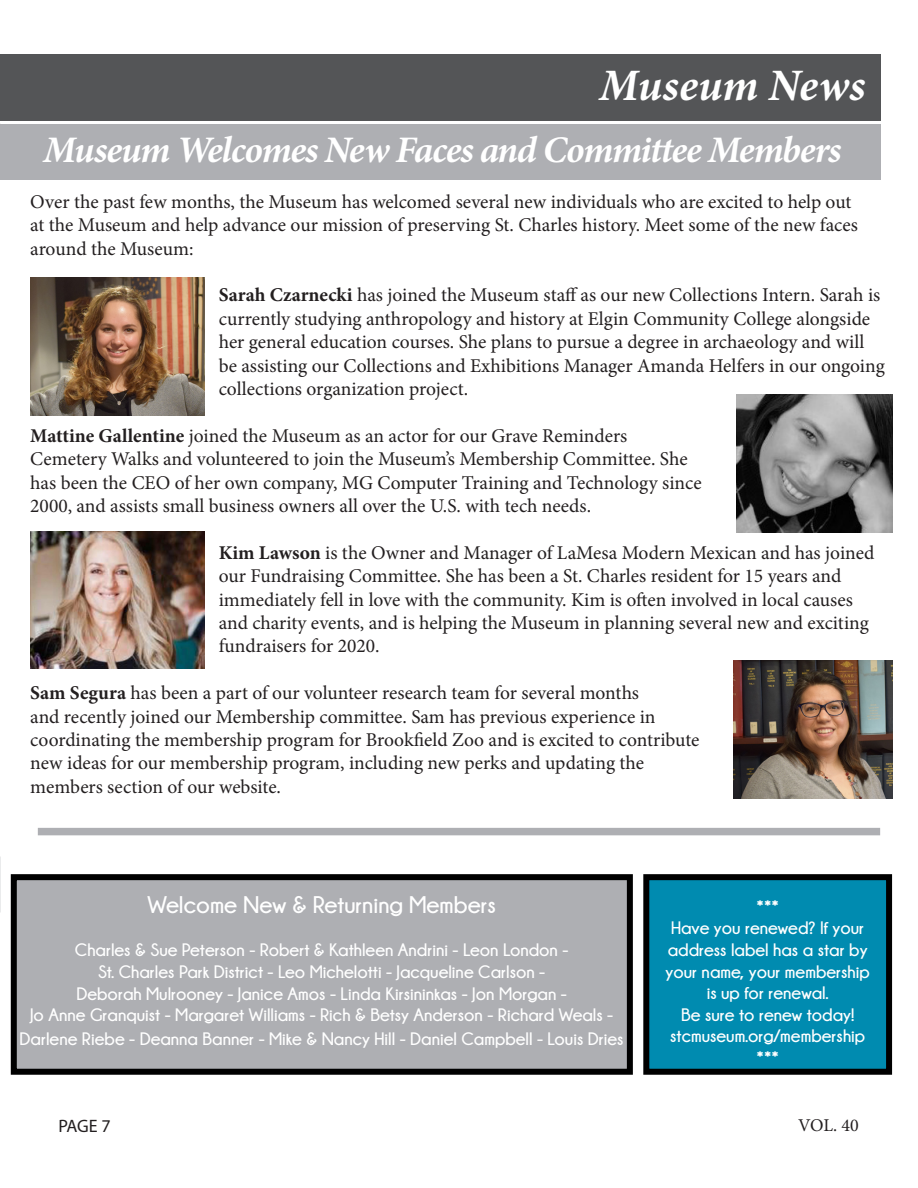
<style>
.page{position:relative;width:918px;height:1188px;background:#fff}
.page>*{position:absolute;margin:0;border:0;box-sizing:border-box;transform-origin:0 0}
.t1{font:italic 700 45px "Minion Pro";letter-spacing:.005em;color:#fff}
.t2{font:italic 700 37.5px "Minion Pro";letter-spacing:-.035em;color:#fff}
.t3{font:700 24px "Champagne&Limousines";color:#fff}
.t4{font:19.5px/23.4px "Minion Pro";letter-spacing:-.005em;color:#231f20}
.t5{font:700 18px/21.6px "Champagne&Limousines";color:#fff;text-align:center}
.t6{font:18px "Minion Pro";color:#231f20}
.t7{font:18px "Myriad Pro";color:#231f20}
.s1{font-weight:700}
</style>
<div class="page">
<div style="left:0;top:54px;width:880px;height:67px;background:#545557"></div>
<div style="left:0;top:124px;width:880px;height:55px;background:#aeafb3"></div>
<img style="left:30px;top:278px;width:175px;height:137px">
<img style="left:736px;top:395px;width:156px;height:137px">
<img style="left:30px;top:531px;width:175px;height:137px">
<img style="left:734px;top:661px;width:158px;height:137px">
<div style="left:11px;top:874px;width:622px;height:201px;background:#aeafb3;border:6px solid #000"></div>
<div style="left:38px;top:828px;width:842px;height:7px;background:#aeafb3"></div>
<div style="left:643px;top:874px;width:249px;height:201px;background:#008bb0;border:6px solid #000"></div>
<p class="t1" style="left:599px;top:53px;width:268px">Museum News</p>
<p class="t2" style="left:43px;top:123px;width:800px">Museum Welcomes New Faces and Committee Members</p>
<p class="t4" style="left:30px;top:190px;width:829px">Over the past few months, the Museum has welcomed several new individuals who are excited to help out at the Museum and help advance our mission of preserving St. Charles history. Meet some of the new faces around the Museum:</p>
<p class="t4" style="left:219px;top:284px;width:668px"><span class="s1">Sarah Czarnecki</span> has joined the Museum staff as our new Collections Intern. Sarah is currently studying anthropology and history at Elgin Community College alongside her general education courses. She plans to pursue a degree in archaeology and will be assisting our Collections and Exhibitions Manager Amanda Helfers in our ongoing collections organization project.</p>
<p class="t4" style="left:30px;top:424px;width:673px"><span class="s1">Mattine Gallentine</span> joined the Museum as an actor for our Grave Reminders Cemetery Walks and volunteered to join the Museum’s Membership Committee. She has been the CEO of her own company, MG Computer Training and Technology since 2000, and assists small business owners all over the U.S. with tech needs.</p>
<p class="t4" style="left:219px;top:541px;width:657px"><span class="s1">Kim Lawson</span> is the Owner and Manager of LaMesa Modern Mexican and has joined our Fundraising Committee. She has been a St. Charles resident for 15 years and immediately fell in love with the community. Kim is often involved in local causes and charity events, and is helping the Museum in planning several new and exciting fundraisers for 2020.</p>
<p class="t4" style="left:30px;top:681px;width:671px"><span class="s1">Sam Segura</span> has been a part of our volunteer research team for several months<br>and recently joined our Membership committee. Sam has previous experience in coordinating the membership program for Brookfield Zoo and is excited to contribute new ideas for our membership program, including new perks and updating the members section of our website.</p>
<p class="t3" style="left:147px;top:892px;width:350px">Welcome New &amp; Returning Members</p>
<p class="t5" style="left:75px;top:939px;width:495px">Charles &amp; Sue Peterson - Robert &amp; Kathleen Andrini - Leon London -</p>
<p class="t5" style="left:98px;top:961px;width:449px">St. Charles Park District - Leo Michelotti - Jacqueline Carlson -</p>
<p class="t5" style="left:76px;top:982px;width:492px">Deborah Mulrooney - Janice Amos - Linda Kirsininkas - Jon Morgan -</p>
<p class="t5" style="left:20px;top:1003px;width:605px;line-height:23.4px">Jo Anne Granquist - Margaret Williams - Rich &amp; Betsy Anderson - Richard Weals -<br>Darlene Riebe - Deanna Banner - Mike &amp; Nancy Hill - Daniel Campbell - Louis Dries</p>
<p class="t5" style="left:757px;top:895px;width:24px">***</p>
<p class="t5" style="left:666px;top:917px;width:206px">Have you renewed? If your address label has a star by your name, your membership is up for renewal.</p>
<p class="t5" style="left:681px;top:1003px;width:175px">Be sure to renew today!</p>
<p class="t5" style="left:670px;top:1025px;width:197px">stcmuseum.org/membership</p>
<p class="t5" style="left:757px;top:1047px;width:24px">***</p>
<p class="t7" style="left:58px;top:1114px;width:54px">PAGE 7</p>
<p class="t6" style="left:798px;top:1113px;width:62px">VOL. 40</p>
</div>
